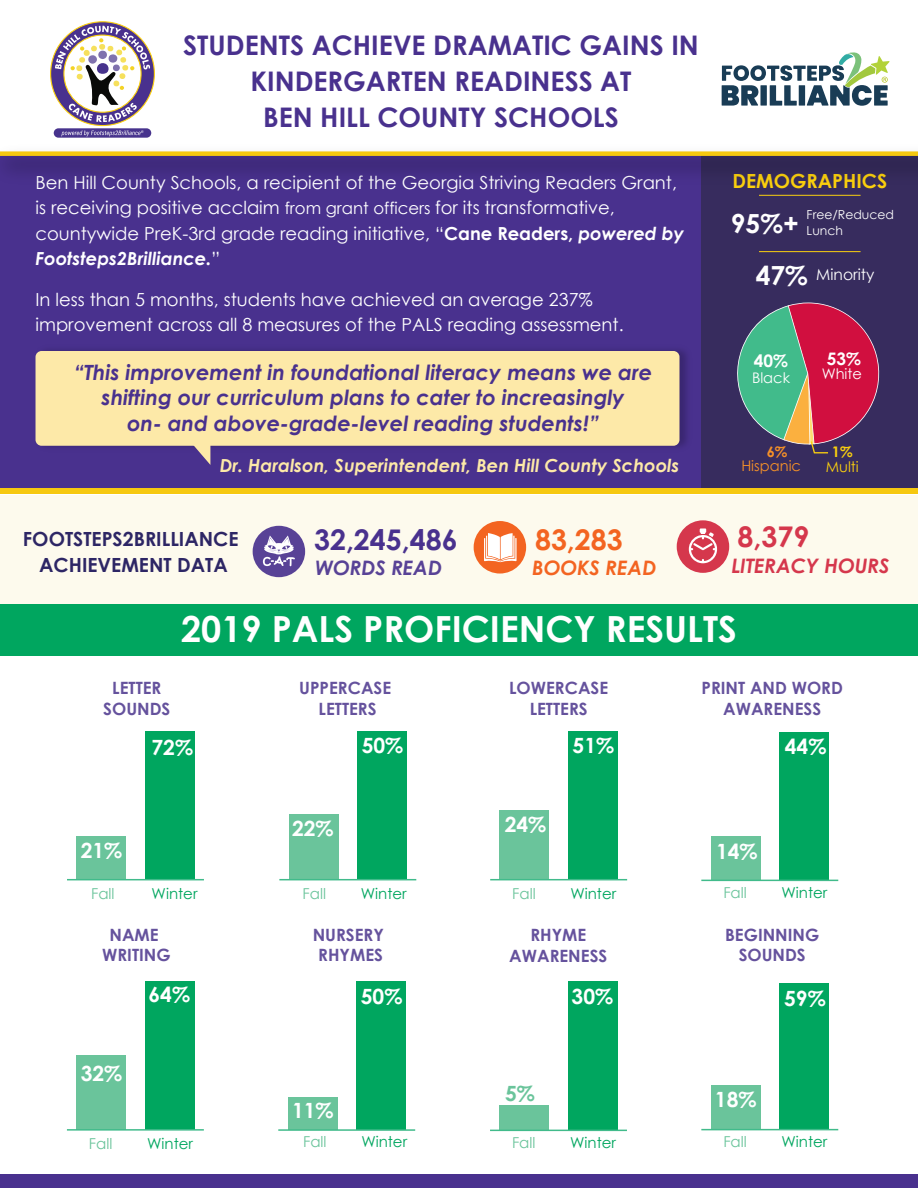
<style>
.page{position:relative;width:918px;height:1188px;background:#fff}
.page>*{position:absolute;margin:0;border:0;box-sizing:border-box;transform-origin:0 0}
.t1{font:700 36px "Century Gothic";color:#fff}
.t2{font:700 28.5px "Century Gothic";color:#49318e}
.t3{font:700 28.5px "Century Gothic";color:#f36421}
.t4{font:700 28.5px "Century Gothic";color:#d5374c}
.t5{font:700 27px/36px "Century Gothic";color:#49318e;text-align:center}
.t6{font:italic 700 21px/25.5px "Century Gothic";color:#49318e;text-align:center}
.t7{font:700 21px "Century Gothic";color:#fff}
.t8{font:700 21px "Century Gothic";color:#6ac49b}
.t9{font:italic 700 19.95px "Century Gothic";color:#d5374c}
.t10{font:italic 700 19.95px "Century Gothic";color:#584296}
.t11{font:italic 700 19.95px "Century Gothic";color:#f36421}
.t12{font:700 19.5px "Century Gothic";color:#2d2665}
.t13{font:700 19.5px "Century Gothic";color:#fbd00e}
.t14{font:18px/25.5px "Century Gothic";color:#fff}
.t15{font:italic 700 18px "Century Gothic";color:#fde9a8}
.t16{font:700 17.25px "Century Gothic";color:#fff}
.t17{font:700 16.95px/20.4px "Century Gothic";color:#65529d;text-align:center}
.t18{font:15.45px "Century Gothic";color:#fff}
.t19{font:15px "Century Gothic";color:#00a65f}
.t20{font:15px "Century Gothic";color:#6ac49b}
.t21{font:14.55px "Century Gothic";color:#fff}
.t22{font:14.55px "Century Gothic";color:#f69128}
.t23{font:14.55px "Century Gothic";color:#fbd00e}
.t24{font:700 14.55px "Century Gothic";color:#fbd00e}
.t25{font:700 14.55px "Century Gothic";color:#f69128}
.t26{font:12.45px/15.5px "Century Gothic";color:#fff}
.s1{font-size:16.5px}
.s2{font-weight:700}
.s3{font-weight:700;font-style:italic}
.s4{font-weight:700;font-size:26.25px}
</style>
<div class="page">
<div style="left:0;top:604px;width:918px;height:52px;background:#00a65f"></div>
<div style="left:54px;top:128px;width:97px;height:10px;background:#47338d;border-radius:5px"></div>
<svg style="left:50px;top:21px;width:105px;height:115px"></svg>
<div style="left:0;top:1175px;width:918px;height:13px;background:#49318e"></div>
<div style="left:0;top:495px;width:918px;height:109px;background:#fdfaed"></div>
<div style="left:253px;top:526px;width:52px;height:51px;background:#584296;border-radius:50%"></div>
<svg style="left:263px;top:536px;width:32px;height:30px"></svg>
<div style="left:474px;top:521px;width:52px;height:53px;background:#f36421;border-radius:50%"></div>
<svg style="left:484px;top:533px;width:33px;height:29px"></svg>
<div style="left:677px;top:520px;width:52px;height:53px;background:#d5374c;border-radius:50%"></div>
<svg style="left:688px;top:528px;width:30px;height:35px"></svg>
<div style="left:0;top:154px;width:726px;height:338px;background:#49318e"></div>
<div style="left:701px;top:154px;width:217px;height:338px;background:#372c5e"></div>
<svg style="left:737px;top:303px;width:143px;height:151px"></svg>
<hr style="left:759px;top:195px;width:102px;height:1px;background:#fbd00e">
<hr style="left:759px;top:251px;width:102px;height:1px;background:#fbd00e">
<div style="left:0;top:488px;width:918px;height:6px;background:#f6c810"></div>
<img style="left:35px;top:350px;width:652px;height:105px">
<div style="left:36px;top:351px;width:643px;height:95px;background:#fde9a8;border-radius:6px"></div>
<svg style="left:191px;top:445px;width:19px;height:20px"></svg>
<div style="left:289px;top:814px;width:49px;height:66px;background:#6ac49b"></div>
<div style="left:357px;top:731px;width:50px;height:149px;background:#00a65f"></div>
<hr style="left:279px;top:879px;width:137px;height:1px;background:#41bb8b">
<div style="left:500px;top:810px;width:49px;height:70px;background:#6ac49b"></div>
<div style="left:568px;top:732px;width:50px;height:148px;background:#00a65f"></div>
<hr style="left:490px;top:879px;width:137px;height:1px;background:#41bb8b">
<div style="left:77px;top:1056px;width:49px;height:74px;background:#6ac49b"></div>
<div style="left:145px;top:982px;width:49px;height:148px;background:#00a65f"></div>
<hr style="left:67px;top:1129px;width:137px;height:2px;background:#41bb8b">
<div style="left:77px;top:836px;width:49px;height:44px;background:#6ac49b"></div>
<div style="left:145px;top:732px;width:49px;height:148px;background:#00a65f"></div>
<hr style="left:67px;top:879px;width:137px;height:1px;background:#41bb8b">
<div style="left:711px;top:1085px;width:49px;height:45px;background:#6ac49b"></div>
<div style="left:779px;top:983px;width:50px;height:147px;background:#00a65f"></div>
<hr style="left:701px;top:1129px;width:137px;height:1px;background:#41bb8b">
<div style="left:288px;top:1097px;width:49px;height:33px;background:#6ac49b"></div>
<div style="left:356px;top:981px;width:50px;height:149px;background:#00a65f"></div>
<hr style="left:278px;top:1129px;width:137px;height:2px;background:#41bb8b">
<div style="left:711px;top:836px;width:49px;height:44px;background:#6ac49b"></div>
<div style="left:779px;top:732px;width:50px;height:148px;background:#00a65f"></div>
<hr style="left:701px;top:880px;width:137px;height:1px;background:#41bb8b">
<div style="left:500px;top:1106px;width:49px;height:24px;background:#6ac49b"></div>
<div style="left:568px;top:982px;width:49px;height:148px;background:#00a65f"></div>
<hr style="left:490px;top:1130px;width:137px;height:1px;background:#41bb8b">
<div style="left:0;top:151px;width:918px;height:5px;background:#f6c810"></div>
<svg style="left:722px;top:52px;width:168px;height:54px"></svg>
<h3 class="t5" style="left:183px;top:26px;width:517px">STUDENTS ACHIEVE DRAMATIC GAINS IN<br>KINDERGARTEN READINESS AT<br>BEN HILL COUNTY SCHOOLS</h3>
<p class="t14" style="left:36px;top:169px;width:650px">Ben Hill County Schools, a recipient of the Georgia Striving Readers Grant, is receiving positive acclaim <span class="s1">from grant officers</span> for its transformative, countywide PreK-3rd grade reading initiative, “<span class="s2">Cane Readers,</span> <span class="s3">powered by Footsteps2Brilliance.</span>”</p>
<p class="t14" style="left:36px;top:286px;width:590px">In less than 5 months, students have achieved an average 237% improvement across all 8 measures of the PALS reading assessment.</p>
<p class="t6" style="left:74px;top:359px;width:580px">“This improvement in foundational literacy means we are shifting our curriculum plans to cater to increasingly<br>on- and above-grade-level reading students!”</p>
<p class="t15" style="left:220px;top:452px;width:461px">Dr. Haralson, Superintendent, Ben Hill County Schools</p>
<p class="t13" style="left:732px;top:169px;width:156px">DEMOGRAPHICS</p>
<p class="t26" style="left:731px;top:207px;width:165px;text-indent:76px">Free/Reduced<br><sup>95%+</sup> Lunch</p>
<p class="t18" style="left:756px;top:264px;width:120px"><span class="s4">47%</span> Minority</p>
<p class="t16" style="left:827px;top:348px;width:36px">53%</p>
<p class="t16" style="left:754px;top:350px;width:36px">40%</p>
<p class="t21" style="left:752px;top:368px;width:40px">Black</p>
<p class="t21" style="left:822px;top:363px;width:42px">White</p>
<p class="t25" style="left:767px;top:443px;width:22px">6%</p>
<p class="t22" style="left:741px;top:456px;width:61px">Hispanic</p>
<p class="t24" style="left:832px;top:443px;width:22px">1%</p>
<p class="t23" style="left:826px;top:456px;width:35px">Multi</p>
<p class="t12" style="left:23px;top:527px;width:217px">FOOTSTEPS2BRILLIANCE</p>
<h2 class="t4" style="left:738px;top:519px;width:73px">8,379</h2>
<p class="t12" style="left:39px;top:552px;width:190px">ACHIEVEMENT DATA</p>
<h2 class="t2" style="left:314px;top:522px;width:145px">32,245,486</h2>
<h2 class="t3" style="left:535px;top:521px;width:89px">83,283</h2>
<p class="t11" style="left:532px;top:553px;width:126px">BOOKS READ</p>
<p class="t9" style="left:731px;top:550px;width:160px">LITERACY HOURS</p>
<p class="t10" style="left:315px;top:553px;width:128px">WORDS READ</p>
<h1 class="t1" style="left:181px;top:607px;width:557px">2019 PALS PROFICIENCY RESULTS</h1>
<p class="t17" style="left:103px;top:678px;width:69px">LETTER<br>SOUNDS</p>
<p class="t7" style="left:152px;top:734px;width:43px">72%</p>
<p class="t17" style="left:299px;top:678px;width:93px">UPPERCASE<br>LETTERS</p>
<p class="t7" style="left:362px;top:732px;width:43px">50%</p>
<p class="t17" style="left:509px;top:678px;width:101px">LOWERCASE<br>LETTERS</p>
<p class="t7" style="left:573px;top:732px;width:43px">51%</p>
<p class="t17" style="left:702px;top:678px;width:143px">PRINT AND WORD<br>AWARENESS</p>
<p class="t7" style="left:785px;top:733px;width:43px">44%</p>
<p class="t7" style="left:292px;top:816px;width:43px">22%</p>
<p class="t7" style="left:505px;top:811px;width:43px">24%</p>
<p class="t7" style="left:81px;top:837px;width:43px">21%</p>
<p class="t7" style="left:716px;top:838px;width:43px">14%</p>
<p class="t20" style="left:91px;top:883px;width:25px">Fall</p>
<p class="t19" style="left:152px;top:883px;width:47px">Winter</p>
<p class="t20" style="left:303px;top:883px;width:25px">Fall</p>
<p class="t19" style="left:361px;top:883px;width:47px">Winter</p>
<p class="t20" style="left:512px;top:883px;width:25px">Fall</p>
<p class="t19" style="left:570px;top:883px;width:47px">Winter</p>
<p class="t20" style="left:723px;top:882px;width:25px">Fall</p>
<p class="t19" style="left:782px;top:882px;width:47px">Winter</p>
<p class="t17" style="left:102px;top:924px;width:70px">NAME<br>WRITING</p>
<p class="t7" style="left:149px;top:981px;width:43px">64%</p>
<p class="t17" style="left:313px;top:924px;width:73px">NURSERY<br>RHYMES</p>
<p class="t7" style="left:361px;top:983px;width:43px">50%</p>
<p class="t17" style="left:509px;top:924px;width:100px">RHYME<br>AWARENESS</p>
<p class="t7" style="left:572px;top:983px;width:43px">30%</p>
<p class="t17" style="left:725px;top:924px;width:96px">BEGINNING<br>SOUNDS</p>
<p class="t7" style="left:784px;top:985px;width:43px">59%</p>
<p class="t7" style="left:81px;top:1060px;width:43px">32%</p>
<p class="t7" style="left:292px;top:1097px;width:43px">11%</p>
<p class="t8" style="left:505px;top:1080px;width:31px">5%</p>
<p class="t7" style="left:715px;top:1086px;width:43px">18%</p>
<p class="t20" style="left:89px;top:1133px;width:25px">Fall</p>
<p class="t19" style="left:147px;top:1133px;width:47px">Winter</p>
<p class="t20" style="left:303px;top:1132px;width:25px">Fall</p>
<p class="t19" style="left:361px;top:1132px;width:47px">Winter</p>
<p class="t20" style="left:512px;top:1132px;width:25px">Fall</p>
<p class="t19" style="left:570px;top:1132px;width:47px">Winter</p>
<p class="t20" style="left:723px;top:1131px;width:25px">Fall</p>
<p class="t19" style="left:782px;top:1131px;width:47px">Winter</p>
</div>
